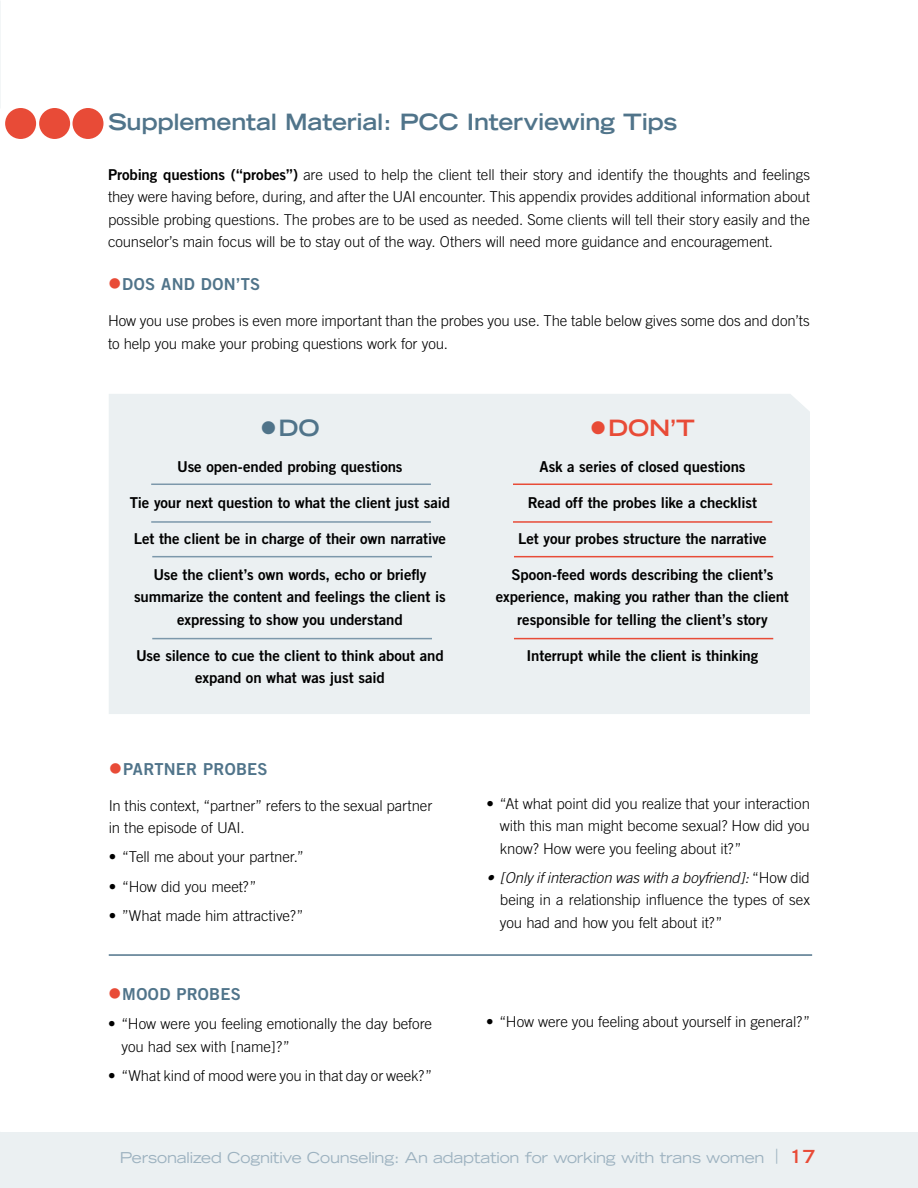
<style>
.page{position:relative;width:918px;height:1188px;background:#fff}
.page>*{position:absolute;margin:0;border:0;box-sizing:border-box;transform-origin:0 0}
.Section_Header_TGLH{font:700 expanded 22.5px "Trade Gothic LH";letter-spacing:-.01em;color:#50748a}
.Section_Header_TGLH-2{font:700 expanded 22.5px "Trade Gothic LH";color:#e84b37}
.Subhead_TG_1{font:16.5px "Trade Gothic Bold Two";letter-spacing:.015em;color:#50748a}
.Body_TG_Light{font:300 15px/22.5px "Trade Gothic";letter-spacing:-.005em;color:#000;text-align:justify}
.Body_TG_Bold{font:15px/22.5px "Trade Gothic Bold Two";letter-spacing:-.005em;color:#000;text-align:center}
.t1{font:expanded 15px "Trade Gothic LH";letter-spacing:-.015em;color:#9db2c0}
.s1{font-family:"Trade Gothic Bold Two";font-weight:400}
.s2{color:#e84b37}
.s3{font-style:italic}
.s4{font-weight:700;font-size:18px;color:#e84b37}
</style>
<div class="page">
<div style="left:0;top:1132px;width:918px;height:56px;background:#ebf0f2"></div>
<div style="left:5px;top:108px;width:31px;height:31px;background:#e84b37;border-radius:50%"></div>
<div style="left:39px;top:108px;width:31px;height:31px;background:#e84b37;border-radius:50%"></div>
<div style="left:73px;top:108px;width:30px;height:31px;background:#e84b37;border-radius:50%"></div>
<div style="left:109px;top:394px;width:701px;height:320px;background:#ebf0f2"></div>
<hr style="left:151px;top:484px;width:280px;height:1px;background:#7c98ab">
<hr style="left:151px;top:521px;width:280px;height:2px;background:#7c98ab">
<hr style="left:152px;top:556px;width:280px;height:1px;background:#7c98ab">
<hr style="left:152px;top:638px;width:280px;height:1px;background:#7c98ab">
<hr style="left:513px;top:484px;width:259px;height:1px;background:#e84b37">
<hr style="left:513px;top:521px;width:259px;height:2px;background:#e84b37">
<hr style="left:514px;top:556px;width:259px;height:1px;background:#e84b37">
<hr style="left:514px;top:638px;width:259px;height:1px;background:#e84b37">
<hr style="left:109px;top:954px;width:703px;height:2px;background:#50748a">
<p class="Section_Header_TGLH" style="left:108px;top:108px;width:571px">Supplemental Material: PCC Interviewing Tips</p>
<p class="Body_TG_Light" style="left:108px;top:163px;width:704px"><span class="s1">Probing questions (“probes”)</span> are used to help the client tell their story and identify the thoughts and feelings they were having before, during, and after the UAI encounter. This appendix provides additional information about possible probing questions. The probes are to be used as needed. Some clients will tell their story easily and the counselor’s main focus will be to stay out of the way. Others will need more guidance and encouragement.</p>
<p class="Subhead_TG_1" style="left:108px;top:274px;width:154px"><span class="s2">●</span>DOS AND DON’TS</p>
<p class="Body_TG_Light" style="left:108px;top:309px;width:703px">How you use probes is even more important than the probes you use. The table below gives some dos and don’ts to help you make your probing questions work for you.</p>
<p class="Section_Header_TGLH" style="left:260px;top:413px;width:61px">●DO</p>
<p class="Body_TG_Bold" style="left:177px;top:455px;width:227px">Use open-ended probing questions</p>
<p class="Body_TG_Bold" style="left:130px;top:491px;width:322px">Tie your next question to what the client just said</p>
<p class="Body_TG_Bold" style="left:134px;top:527px;width:314px">Let the client be in charge of their own narrative</p>
<p class="Body_TG_Bold" style="left:134px;top:563px;width:313px">Use the client’s own words, echo or briefly summarize the content and feelings the client is expressing to show you understand</p>
<p class="Body_TG_Bold" style="left:136px;top:644px;width:309px">Use silence to cue the client to think about and expand on what was just said</p>
<p class="Subhead_TG_1" style="left:109px;top:759px;width:160px"><span class="s2">●</span>PARTNER PROBES</p>
<p class="Body_TG_Light" style="left:109px;top:794px;width:325px">In this context, “partner” refers to the sexual partner in the episode of UAI.</p>
<p class="Body_TG_Light" style="left:109px;top:846px;width:196px">• “Tell me about your partner.”</p>
<p class="Body_TG_Light" style="left:109px;top:875px;width:149px">• “How did you meet?”</p>
<p class="Body_TG_Light" style="left:109px;top:904px;width:196px">• ”What made him attractive?”</p>
<p class="Subhead_TG_1" style="left:108px;top:984px;width:134px"><span class="s2">●</span>MOOD PROBES</p>
<p class="Body_TG_Light" style="left:122px;top:1013px;width:312px;text-indent:-14px">• “How were you feeling emotionally the day before you had sex with [name]?”</p>
<p class="Body_TG_Light" style="left:108px;top:1064px;width:326px">• “What kind of mood were you in that day or week?”</p>
<p class="Section_Header_TGLH-2" style="left:590px;top:413px;width:107px">●DON’T</p>
<p class="Body_TG_Bold" style="left:539px;top:455px;width:208px">Ask a series of closed questions</p>
<p class="Body_TG_Bold" style="left:528px;top:491px;width:231px">Read off the probes like a checklist</p>
<p class="Body_TG_Bold" style="left:518px;top:527px;width:250px">Let your probes structure the narrative</p>
<p class="Body_TG_Bold" style="left:496px;top:563px;width:294px">Spoon-feed words describing the client’s experience, making you rather than the client responsible for telling the client’s story</p>
<p class="Body_TG_Bold" style="left:527px;top:644px;width:233px">Interrupt while the client is thinking</p>
<p class="Body_TG_Light" style="left:500px;top:792px;width:312px;text-indent:-14px">• “At what point did you realize that your interaction with this man might become sexual? How did you know? How were you feeling about it?”</p>
<p class="Body_TG_Light" style="left:500px;top:866px;width:312px;text-indent:-14px"><span class="s3">• [Only if interaction was with a boyfriend]:</span> “How did being in a relationship influence the types of sex you had and how you felt about it?”</p>
<p class="Body_TG_Light" style="left:486px;top:1010px;width:326px">• “How were you feeling about yourself in general?”</p>
<p class="t1" style="left:120px;top:1148px;width:697px">Personalized Cognitive Counseling: An adaptation for working with trans women | <span class="s4">17</span></p>
</div>
